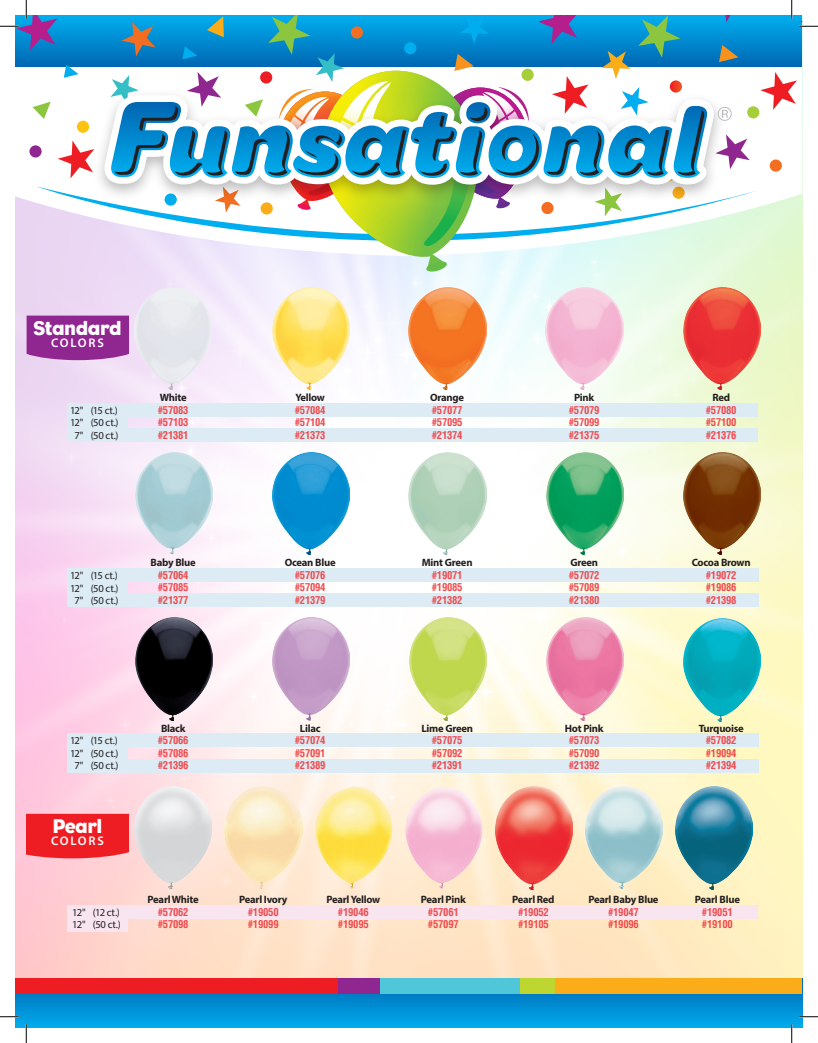
<style>
.page{position:relative;width:818px;height:1043px;background:#fff}
.page>*{position:absolute;margin:0;border:0;box-sizing:border-box;transform-origin:0 0}
.t1{font:20.25px "Eagle";letter-spacing:-.025em;color:#fff}
.t2{font:600 12.5px "Myriad Pro";letter-spacing:.14em;color:#fff}
.t3{font:700 condensed 10.62px "Helvetica LT Std";letter-spacing:-.02em;color:#ef4b4e}
.t4{font:700 10.62px "Myriad Pro";letter-spacing:-.025em;color:#231f20}
.t5{font:10.62px "Myriad Pro";letter-spacing:-.03em;color:#231f20}
</style>
<div class="page">
<img style="left:15px;top:15px;width:787px;height:963px">
<svg style="left:15px;top:994px;width:787px;height:34px;background:#0093d8"></svg>
<div style="left:551px;top:978px;width:251px;height:16px;background:#faad19"></div>
<div style="left:353px;top:978px;width:189px;height:16px;background:#50c6d9"></div>
<div style="left:15px;top:978px;width:363px;height:16px;background:#ee1d23"></div>
<div style="left:338px;top:978px;width:42px;height:16px;background:#90268f"></div>
<div style="left:520px;top:978px;width:35px;height:16px;background:#bed630"></div>
<svg style="left:15px;top:16px;width:787px;height:240px"></svg>
<div style="left:15px;top:15px;width:786px;height:51px;background:linear-gradient(to bottom,#00aeef,#0068b3)"></div>
<svg style="left:36px;top:186px;width:735px;height:121px"></svg>
<svg style="left:312px;top:254px;width:177px;height:15px"></svg>
<svg style="left:425px;top:261px;width:22px;height:11px"></svg>
<svg style="left:58px;top:140px;width:30px;height:38px"></svg>
<div style="left:77px;top:121px;width:12px;height:12px;background:#fec210;border-radius:50%"></div>
<svg style="left:64px;top:65px;width:14px;height:13px"></svg>
<svg style="left:33px;top:102px;width:18px;height:17px"></svg>
<svg style="left:29px;top:145px;width:13px;height:13px"></svg>
<svg style="left:760px;top:72px;width:37px;height:38px"></svg>
<div style="left:747px;top:106px;width:12px;height:12px;background:#a6ce39;border-radius:50%"></div>
<div style="left:769px;top:159px;width:12px;height:13px;background:#f36e21;border-radius:50%"></div>
<img style="left:88px;top:84px;width:22px;height:123px">
<svg style="left:110px;top:15px;width:639px;height:239px"></svg>
<img style="left:409px;top:452px;width:77px;height:103px">
<img style="left:272px;top:287px;width:77px;height:103px">
<img style="left:135px;top:287px;width:77px;height:103px">
<img style="left:135px;top:617px;width:77px;height:103px">
<img style="left:272px;top:617px;width:77px;height:103px">
<img style="left:409px;top:617px;width:77px;height:103px">
<img style="left:135px;top:452px;width:77px;height:103px">
<img style="left:409px;top:287px;width:77px;height:103px">
<img style="left:272px;top:452px;width:77px;height:103px">
<img style="left:546px;top:617px;width:77px;height:103px">
<img style="left:683px;top:452px;width:77px;height:103px">
<img style="left:546px;top:452px;width:77px;height:103px">
<img style="left:683px;top:618px;width:77px;height:103px">
<img style="left:546px;top:287px;width:77px;height:103px">
<img style="left:225px;top:786px;width:77px;height:102px">
<img style="left:683px;top:287px;width:77px;height:103px">
<div style="left:27px;top:315px;width:102px;height:45px;background:#90268f"></div>
<img style="left:675px;top:786px;width:77px;height:103px">
<img style="left:585px;top:786px;width:77px;height:102px">
<img style="left:495px;top:786px;width:77px;height:103px">
<img style="left:405px;top:787px;width:77px;height:101px">
<img style="left:315px;top:786px;width:77px;height:102px">
<img style="left:135px;top:786px;width:77px;height:103px">
<div style="left:26px;top:813px;width:103px;height:45px;background:#ee1d23"></div>
<div style="left:67px;top:733px;width:691px;height:13px;background:#dcebf4"></div>
<div style="left:67px;top:759px;width:691px;height:13px;background:#dcebf4"></div>
<div style="left:67px;top:594px;width:691px;height:13px;background:#dcebf4"></div>
<div style="left:67px;top:428px;width:690px;height:13px;background:#dcebf4"></div>
<div style="left:67px;top:905px;width:61px;height:26px;background:#f9e5ef"></div>
<div style="left:67px;top:733px;width:61px;height:39px;background:#dcebf4"></div>
<div style="left:67px;top:568px;width:61px;height:39px;background:#dcebf4"></div>
<div style="left:67px;top:905px;width:690px;height:13px;background:#f9e5ef"></div>
<div style="left:67px;top:568px;width:691px;height:13px;background:#dcebf4"></div>
<div style="left:67px;top:404px;width:690px;height:13px;background:#dcebf4"></div>
<div style="left:67px;top:404px;width:61px;height:37px;background:#dcebf4"></div>
<svg style="left:799px;top:21px;width:19px;height:6px"></svg>
<svg style="left:0;top:1015px;width:19px;height:2px"></svg>
<svg style="left:799px;top:1015px;width:19px;height:2px"></svg>
<svg style="left:0;top:0;width:58px;height:51px"></svg>
<svg style="left:25px;top:1024px;width:2px;height:18px"></svg>
<svg style="left:790px;top:0;width:2px;height:19px"></svg>
<svg style="left:790px;top:1024px;width:2px;height:18px"></svg>
<p class="t1" style="left:33px;top:316px;width:90px">Standard</p>
<p class="t2" style="left:51px;top:335px;width:54px">COLORS</p>
<p class="t5" style="left:70px;top:404px;width:49px">12" (15 ct.)</p>
<p class="t5" style="left:70px;top:416px;width:50px">12" (50 ct.)</p>
<p class="t5" style="left:74px;top:429px;width:46px">7" (50 ct.)</p>
<p class="t4" style="left:160px;top:390px;width:28px">White</p>
<p class="t3" style="left:158px;top:403px;width:32px">#57083</p>
<p class="t3" style="left:158px;top:415px;width:32px">#57103</p>
<p class="t3" style="left:158px;top:428px;width:32px">#21381</p>
<p class="t5" style="left:70px;top:569px;width:49px">12" (15 ct.)</p>
<p class="t5" style="left:70px;top:581px;width:50px">12" (50 ct.)</p>
<p class="t5" style="left:74px;top:594px;width:46px">7" (50 ct.)</p>
<p class="t4" style="left:150px;top:555px;width:47px">Baby Blue</p>
<p class="t3" style="left:158px;top:568px;width:32px">#57064</p>
<p class="t3" style="left:158px;top:580px;width:32px">#57085</p>
<p class="t3" style="left:158px;top:593px;width:32px">#21377</p>
<p class="t4" style="left:295px;top:390px;width:31px">Yellow</p>
<p class="t3" style="left:295px;top:403px;width:32px">#57084</p>
<p class="t3" style="left:295px;top:415px;width:32px">#57104</p>
<p class="t3" style="left:295px;top:428px;width:32px">#21373</p>
<p class="t4" style="left:285px;top:555px;width:52px">Ocean Blue</p>
<p class="t3" style="left:295px;top:568px;width:32px">#57076</p>
<p class="t3" style="left:295px;top:580px;width:32px">#57094</p>
<p class="t3" style="left:295px;top:593px;width:32px">#21379</p>
<p class="t4" style="left:430px;top:390px;width:35px">Orange</p>
<p class="t3" style="left:432px;top:403px;width:32px">#57077</p>
<p class="t3" style="left:432px;top:415px;width:32px">#57095</p>
<p class="t3" style="left:432px;top:428px;width:32px">#21374</p>
<p class="t4" style="left:422px;top:555px;width:52px">Mint Green</p>
<p class="t3" style="left:432px;top:568px;width:32px">#19071</p>
<p class="t3" style="left:432px;top:580px;width:32px">#19085</p>
<p class="t3" style="left:432px;top:593px;width:32px">#21382</p>
<p class="t4" style="left:574px;top:390px;width:22px">Pink</p>
<p class="t3" style="left:568px;top:403px;width:32px">#57079</p>
<p class="t3" style="left:568px;top:415px;width:32px">#57099</p>
<p class="t3" style="left:568px;top:428px;width:32px">#21375</p>
<p class="t4" style="left:570px;top:555px;width:29px">Green</p>
<p class="t3" style="left:568px;top:568px;width:32px">#57072</p>
<p class="t3" style="left:568px;top:580px;width:32px">#57089</p>
<p class="t3" style="left:568px;top:593px;width:32px">#21380</p>
<p class="t4" style="left:712px;top:390px;width:19px">Red</p>
<p class="t3" style="left:705px;top:403px;width:32px">#57080</p>
<p class="t3" style="left:705px;top:415px;width:32px">#57100</p>
<p class="t3" style="left:705px;top:428px;width:32px">#21376</p>
<p class="t4" style="left:691px;top:555px;width:60px">Cocoa Brown</p>
<p class="t3" style="left:705px;top:568px;width:32px">#19072</p>
<p class="t3" style="left:705px;top:580px;width:32px">#19086</p>
<p class="t3" style="left:705px;top:593px;width:32px">#21398</p>
<p class="t5" style="left:70px;top:734px;width:49px">12" (15 ct.)</p>
<p class="t5" style="left:70px;top:746px;width:50px">12" (50 ct.)</p>
<p class="t5" style="left:74px;top:759px;width:46px">7" (50 ct.)</p>
<p class="t1" style="left:52px;top:814px;width:51px">Pearl</p>
<p class="t2" style="left:51px;top:833px;width:54px">COLORS</p>
<p class="t5" style="left:72px;top:905px;width:49px">12" (12 ct.)</p>
<p class="t5" style="left:72px;top:918px;width:50px">12" (50 ct.)</p>
<p class="t4" style="left:161px;top:721px;width:26px">Black</p>
<p class="t3" style="left:158px;top:733px;width:32px">#57066</p>
<p class="t3" style="left:158px;top:746px;width:32px">#57086</p>
<p class="t3" style="left:158px;top:758px;width:32px">#21396</p>
<p class="t4" style="left:148px;top:892px;width:53px">Pearl White</p>
<p class="t3" style="left:158px;top:905px;width:32px">#57062</p>
<p class="t3" style="left:158px;top:917px;width:32px">#57098</p>
<p class="t4" style="left:300px;top:721px;width:22px">Lilac</p>
<p class="t3" style="left:295px;top:733px;width:32px">#57074</p>
<p class="t3" style="left:295px;top:746px;width:32px">#57091</p>
<p class="t3" style="left:295px;top:758px;width:32px">#21389</p>
<p class="t4" style="left:239px;top:892px;width:49px">Pearl Ivory</p>
<p class="t3" style="left:248px;top:905px;width:32px">#19050</p>
<p class="t3" style="left:248px;top:917px;width:32px">#19099</p>
<p class="t4" style="left:326px;top:892px;width:55px">Pearl Yellow</p>
<p class="t3" style="left:338px;top:905px;width:32px">#19046</p>
<p class="t3" style="left:338px;top:917px;width:32px">#19095</p>
<p class="t4" style="left:421px;top:721px;width:53px">Lime Green</p>
<p class="t3" style="left:432px;top:733px;width:32px">#57075</p>
<p class="t3" style="left:432px;top:746px;width:32px">#57092</p>
<p class="t3" style="left:432px;top:758px;width:32px">#21391</p>
<p class="t4" style="left:564px;top:721px;width:40px">Hot Pink</p>
<p class="t3" style="left:568px;top:733px;width:32px">#57073</p>
<p class="t3" style="left:568px;top:746px;width:32px">#57090</p>
<p class="t3" style="left:568px;top:758px;width:32px">#21392</p>
<p class="t4" style="left:698px;top:721px;width:47px">Turquoise</p>
<p class="t3" style="left:705px;top:733px;width:32px">#57082</p>
<p class="t3" style="left:705px;top:746px;width:32px">#19094</p>
<p class="t3" style="left:705px;top:758px;width:32px">#21394</p>
<p class="t4" style="left:421px;top:892px;width:46px">Pearl Pink</p>
<p class="t3" style="left:428px;top:905px;width:32px">#57061</p>
<p class="t3" style="left:428px;top:917px;width:32px">#57097</p>
<p class="t4" style="left:512px;top:892px;width:44px">Pearl Red</p>
<p class="t3" style="left:518px;top:905px;width:32px">#19052</p>
<p class="t3" style="left:518px;top:917px;width:32px">#19105</p>
<p class="t4" style="left:588px;top:892px;width:72px">Pearl Baby Blue</p>
<p class="t3" style="left:608px;top:905px;width:32px">#19047</p>
<p class="t3" style="left:608px;top:917px;width:32px">#19096</p>
<p class="t4" style="left:694px;top:892px;width:47px">Pearl Blue</p>
<p class="t3" style="left:702px;top:905px;width:32px">#19051</p>
<p class="t3" style="left:702px;top:917px;width:32px">#19100</p>
</div>
